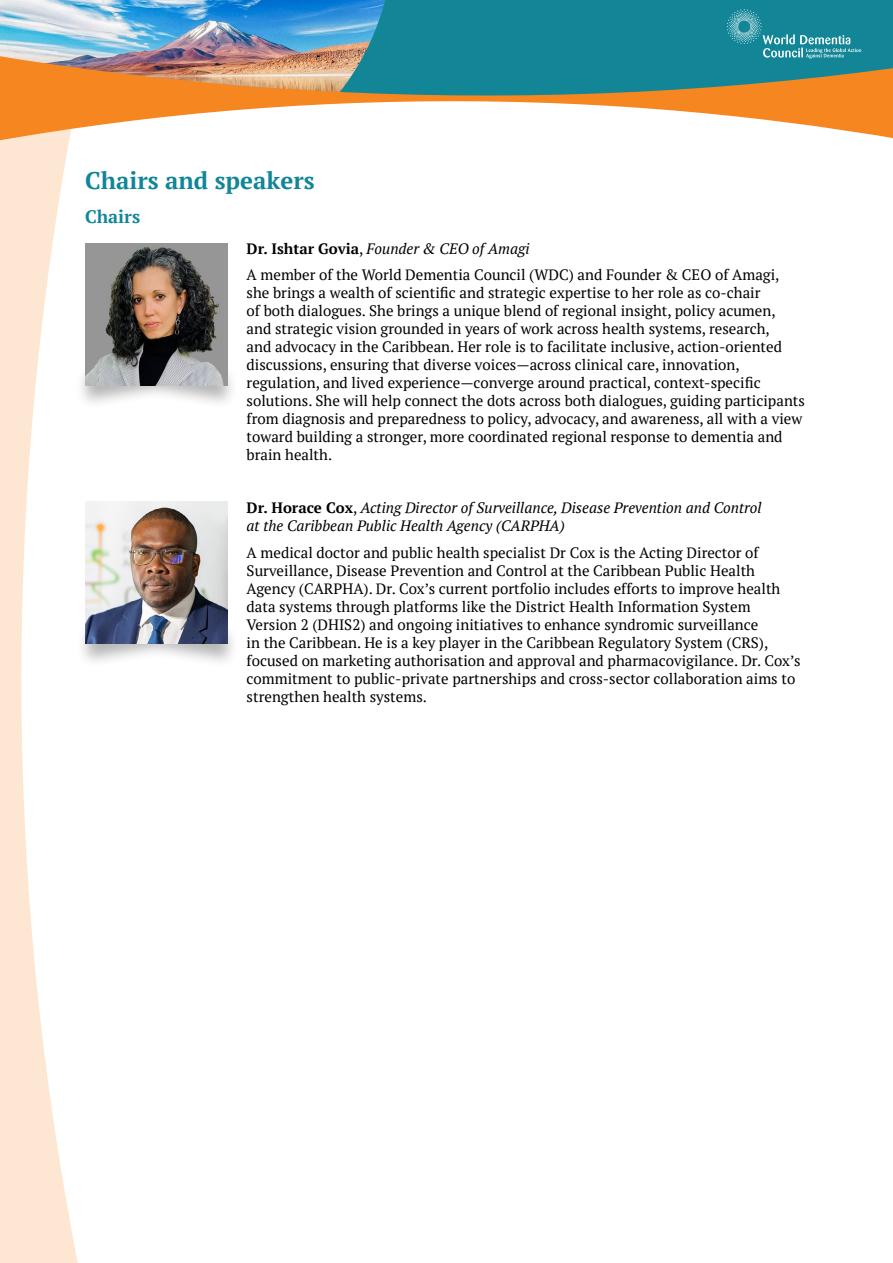
<style>
.page{position:relative;width:893px;height:1263px;background:#fff}
.page>*{position:absolute;margin:0;border:0;box-sizing:border-box;transform-origin:0 0}
.t1{font:700 24px "PT Serif";color:#118697}
.t2{font:700 18px "PT Serif";color:#118697}
.t3{font:15px/18px "PT Serif";color:#000}
.t4{font:italic 15px/18px "PT Serif";color:#000}
.s1{font-weight:700}
.s2{font-style:italic}
.s3{font-weight:700;font-style:normal}
.s4{font-style:normal}
</style>
<div class="page">
<svg style="left:0;top:170px;width:228px;height:1093px"></svg>
<img style="left:0;top:0;width:96px;height:9px">
<svg style="left:96px;top:0;width:797px;height:9px;background:#208baf"></svg>
<img style="left:0;top:9px;width:893px;height:90px">
<svg style="left:0;top:99px;width:893px;height:71px"></svg>
<div style="left:75px;top:363px;width:163px;height:47px;background:#000;opacity:.3"></div>
<img style="left:85px;top:243px;width:142px;height:142px">
<div style="left:76px;top:622px;width:163px;height:47px;background:#000;opacity:.3"></div>
<img style="left:85px;top:502px;width:142px;height:142px">
<h1 class="t1" style="left:85px;top:164px;width:231px">Chairs and speakers</h1>
<p class="t2" style="left:85px;top:205px;width:57px">Chairs</p>
<p class="t3" style="left:247px;top:235px;width:534px;line-height:26.5px"><span class="s1">Dr. Ishtar Govia</span>, <span class="s2">Founder &amp; CEO of Amagi<br></span>A member of the World Dementia Council (WDC) and Founder &amp; CEO of Amagi,</p>
<p class="t3" style="left:247px;top:284px;width:560px">she brings a wealth of scientific and strategic expertise to her role as co-chair<br>of both dialogues. She brings a unique blend of regional insight, policy acumen,<br>and strategic vision grounded in years of work across health systems, research,<br>and advocacy in the Caribbean. Her role is to facilitate inclusive, action-oriented discussions, ensuring that diverse voices—across clinical care, innovation, regulation, and lived experience—converge around practical, context-specific solutions. She will help connect the dots across both dialogues, guiding participants from diagnosis and preparedness to policy, advocacy, and awareness, all with a view toward building a stronger, more coordinated regional response to dementia and brain health.</p>
<p class="t4" style="left:247px;top:499px;width:517px"><span class="s3">Dr. Horace Cox</span><span class="s4">,</span> Acting Director of Surveillance, Disease Prevention and Control at the Caribbean Public Health Agency (CARPHA)</p>
<p class="t3" style="left:247px;top:543px;width:555px">A medical doctor and public health specialist Dr Cox is the Acting Director of Surveillance, Disease Prevention and Control at the Caribbean Public Health Agency (CARPHA). Dr. Cox’s current portfolio includes efforts to improve health data systems through platforms like the District Health Information System Version 2 (DHIS2) and ongoing initiatives to enhance syndromic surveillance<br>in the Caribbean. He is a key player in the Caribbean Regulatory System (CRS), focused on marketing authorisation and approval and pharmacovigilance. Dr. Cox’s commitment to public-private partnerships and cross-sector collaboration aims to strengthen health systems.</p>
</div>
